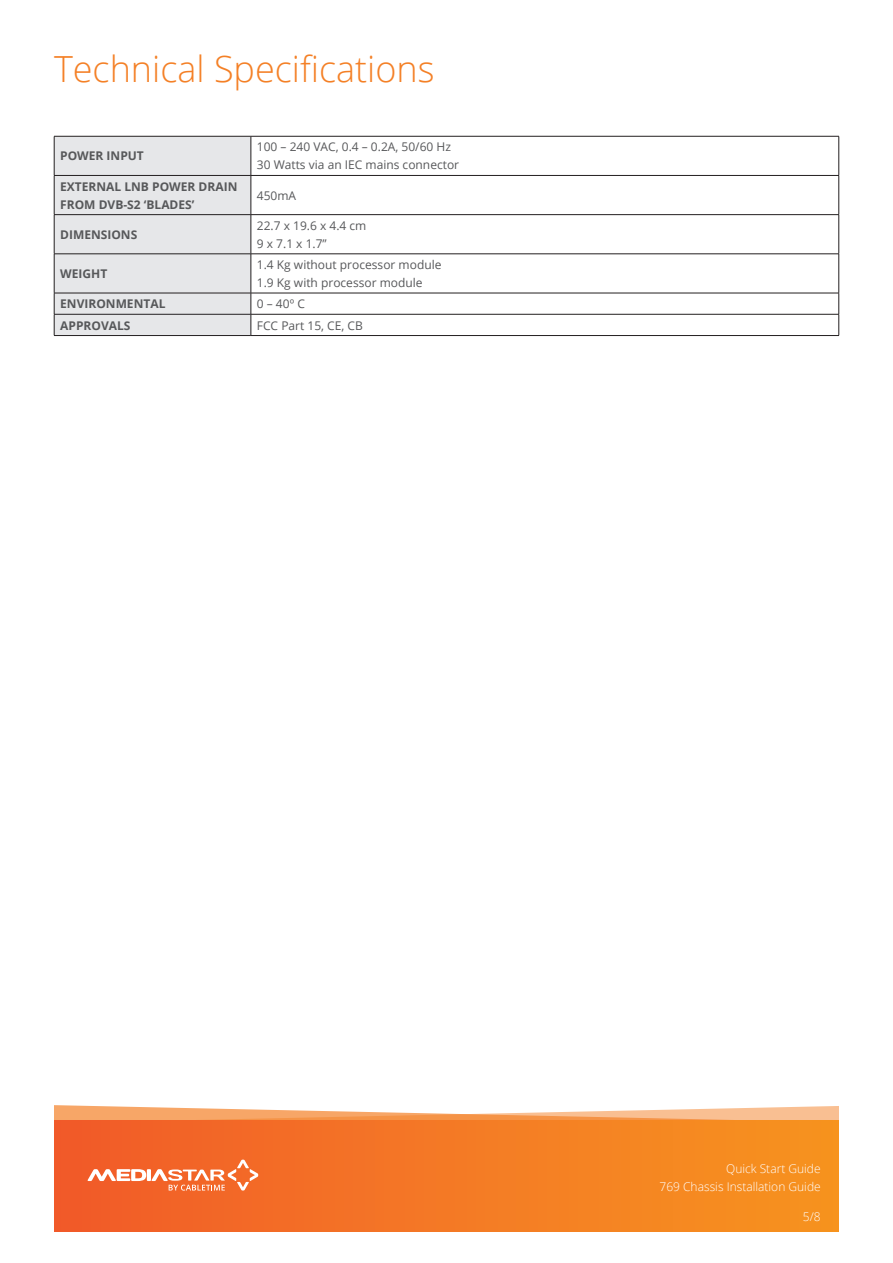
<style>
.page{position:relative;width:893px;height:1263px;background:#fff}
.page>*{position:absolute;margin:0;border:0;box-sizing:border-box;transform-origin:0 0}
.t1{font:300 36px "Open Sans";color:#f48026}
.t2{font:12px "Open Sans";color:#57585a}
.t3{font:700 12px/18px "Open Sans";color:#57585a}
.t4{font:300 12px "Open Sans";color:#fff}
</style>
<div class="page">
<hr style="left:251px;top:136px;width:588px;height:1px;background:#231f20">
<hr style="left:838px;top:136px;width:1px;height:39px;background:#231f20">
<hr style="left:251px;top:175px;width:588px;height:1px;background:#231f20">
<hr style="left:838px;top:176px;width:1px;height:38px;background:#231f20">
<hr style="left:251px;top:214px;width:588px;height:1px;background:#231f20">
<hr style="left:838px;top:215px;width:1px;height:39px;background:#231f20">
<hr style="left:251px;top:254px;width:588px;height:1px;background:#231f20">
<hr style="left:838px;top:254px;width:1px;height:39px;background:#231f20">
<hr style="left:251px;top:293px;width:588px;height:1px;background:#231f20">
<hr style="left:251px;top:314px;width:588px;height:1px;background:#231f20">
<svg style="left:54px;top:136px;width:198px;height:199px"></svg>
<svg style="left:838px;top:293px;width:1px;height:42px"></svg>
<hr style="left:54px;top:335px;width:197px;height:1px;background:#231f20">
<hr style="left:251px;top:335px;width:588px;height:1px;background:#231f20">
<svg style="left:54px;top:1105px;width:785px;height:15px"></svg>
<div style="left:54px;top:1120px;width:785px;height:112px;background:linear-gradient(to right,#f15b2a,#f7951f)"></div>
<hr style="left:147px;top:1169px;width:4px;height:12px;background:#fff">
<svg style="left:88px;top:1169px;width:58px;height:12px"></svg>
<svg style="left:152px;top:1160px;width:106px;height:30px"></svg>
<p class="t1" style="left:54px;top:44px;width:382px">Technical Specifications</p>
<p class="t3" style="left:60px;top:147px;width:85px">POWER INPUT</p>
<p class="t2" style="left:257px;top:139px;width:196px">100 – 240 VAC, 0.4 – 0.2A, 50/60 Hz</p>
<p class="t2" style="left:257px;top:157px;width:204px">30 Watts via an IEC mains connector</p>
<p class="t3" style="left:60px;top:177px;width:179px">EXTERNAL LNB POWER DRAIN<br>FROM DVB-S2 ‘BLADES’</p>
<p class="t2" style="left:257px;top:187px;width:41px">450mA</p>
<p class="t3" style="left:60px;top:225px;width:79px">DIMENSIONS</p>
<p class="t2" style="left:257px;top:217px;width:111px">22.7 x 19.6 x 4.4 cm</p>
<p class="t2" style="left:257px;top:235px;width:71px">9 x 7.1 x 1.7”</p>
<p class="t3" style="left:60px;top:264px;width:49px">WEIGHT</p>
<p class="t2" style="left:257px;top:256px;width:186px">1.4 Kg without processor module</p>
<p class="t2" style="left:257px;top:274px;width:167px">1.9 Kg with processor module</p>
<p class="t3" style="left:60px;top:295px;width:107px">ENVIRONMENTAL</p>
<p class="t2" style="left:257px;top:296px;width:50px">0 – 40º C</p>
<p class="t3" style="left:60px;top:316px;width:72px">APPROVALS</p>
<p class="t2" style="left:257px;top:317px;width:108px">FCC Part 15, CE, CB</p>
<p class="t4" style="left:726px;top:1160px;width:96px">Quick Start Guide</p>
<p class="t4" style="left:659px;top:1178px;width:163px">769 Chassis Installation Guide</p>
<p class="t4" style="left:803px;top:1208px;width:19px">5/8</p>
</div>
